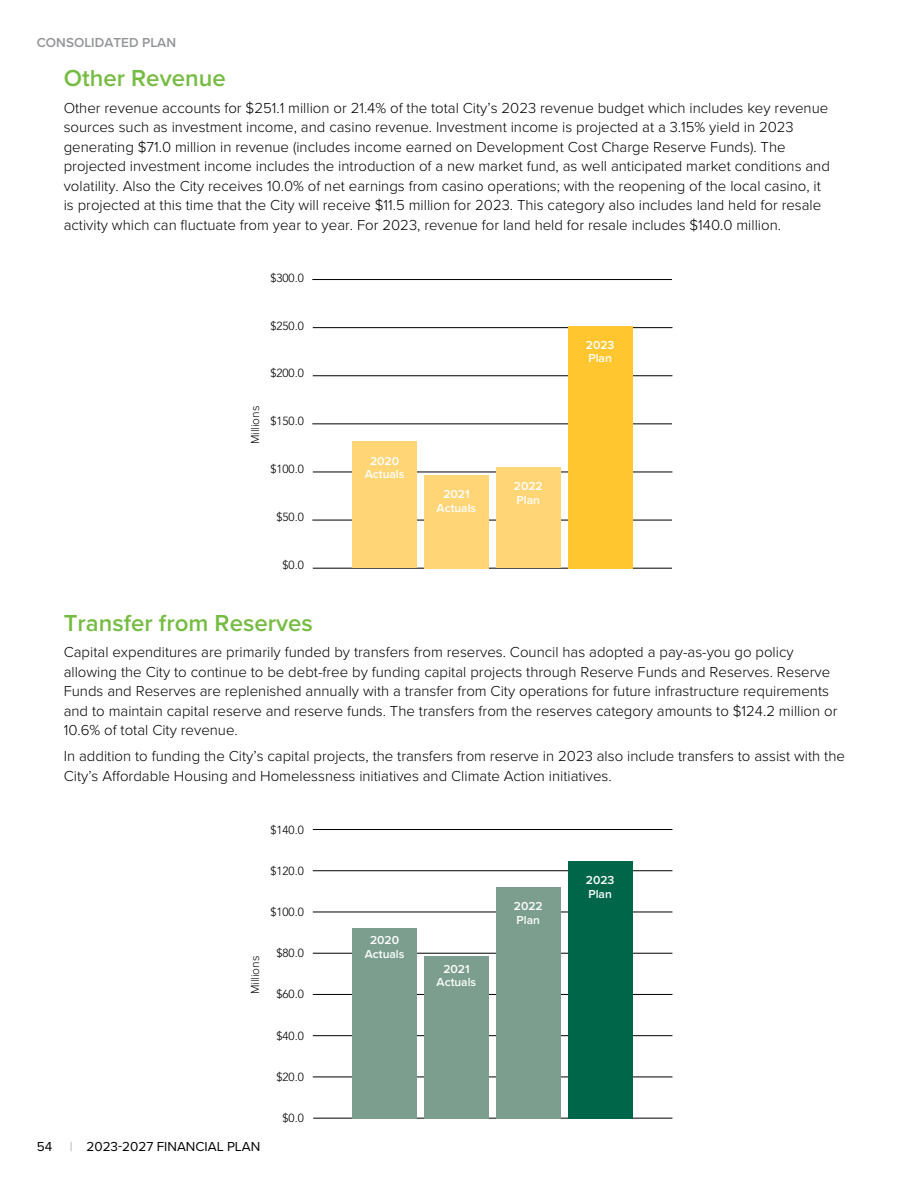
<style>
.page{position:relative;width:918px;height:1188px;background:#fff}
.page>*{position:absolute;margin:0;border:0;box-sizing:border-box;transform-origin:0 0}
.t1{font:600 24px "Proxima Nova";color:#76bc43}
.t2{font:300 15px/19.5px "Proxima Nova";color:#000}
.t3{font:13.5px "Proxima Nova";color:#000}
.t4{font:600 13.5px "Proxima Nova";color:#939598}
.t5{font:600 12px/13.5px "Proxima Nova";color:#fff}
.t6{font:300 12px "Proxima Nova";color:#000}
.t7{font:300 11.7px "Avenir LT Std";color:#000}
.s1{color:#a7a9ac}
</style>
<div class="page">
<hr style="left:313px;top:568px;width:359px;height:1px;background:#000">
<hr style="left:313px;top:472px;width:359px;height:1px;background:#000">
<hr style="left:312px;top:279px;width:360px;height:1px;background:#000">
<hr style="left:313px;top:327px;width:359px;height:1px;background:#000">
<hr style="left:313px;top:375px;width:359px;height:1px;background:#000">
<hr style="left:312px;top:423px;width:360px;height:1px;background:#000">
<hr style="left:312px;top:520px;width:360px;height:1px;background:#000">
<div style="left:568px;top:326px;width:64px;height:242px;background:#ffc62f"></div>
<div style="left:496px;top:467px;width:65px;height:101px;background:#ffd575"></div>
<div style="left:424px;top:475px;width:65px;height:93px;background:#ffd575"></div>
<div style="left:352px;top:442px;width:65px;height:126px;background:#ffd575"></div>
<hr style="left:313px;top:1118px;width:359px;height:1px;background:#000">
<hr style="left:313px;top:1035px;width:359px;height:1px;background:#000">
<hr style="left:313px;top:912px;width:359px;height:1px;background:#000">
<hr style="left:313px;top:829px;width:359px;height:1px;background:#000">
<hr style="left:313px;top:953px;width:359px;height:1px;background:#000">
<hr style="left:313px;top:994px;width:359px;height:1px;background:#000">
<hr style="left:313px;top:1076px;width:359px;height:1px;background:#000">
<hr style="left:313px;top:870px;width:359px;height:1px;background:#000">
<div style="left:568px;top:861px;width:64px;height:258px;background:#006649"></div>
<div style="left:496px;top:887px;width:65px;height:232px;background:#7b9e8e"></div>
<div style="left:424px;top:956px;width:65px;height:163px;background:#7b9e8e"></div>
<div style="left:352px;top:928px;width:65px;height:191px;background:#7b9e8e"></div>
<p class="t4" style="left:37px;top:33px;width:141px">CONSOLIDATED PLAN</p>
<h1 class="t1" style="left:64px;top:61px;width:163px">Other Revenue</h1>
<p class="t2" style="left:64px;top:97px;width:768px">Other revenue accounts for $251.1 million or 21.4% of the total City’s 2023 revenue budget which includes key revenue sources such as investment income, and casino revenue. Investment income is projected at a 3.15% yield in 2023 generating $71.0 million in revenue (includes income earned on Development Cost Charge Reserve Funds). The projected investment income includes the introduction of a new market fund, as well anticipated market conditions and volatility. Also the City receives 10.0% of net earnings from casino operations; with the reopening of the local casino, it is projected at this time that the City will receive $11.5 million for 2023. This category also includes land held for resale activity which can fluctuate from year to year. For 2023, revenue for land held for resale includes $140.0 million.</p>
<p class="t6" style="left:246px;top:444px;width:40px;rotate:-90deg">Millions</p>
<p class="t7" style="left:270px;top:271px;width:35px">$300.0</p>
<p class="t7" style="left:270px;top:319px;width:35px">$250.0</p>
<p class="t7" style="left:270px;top:367px;width:35px">$200.0</p>
<p class="t7" style="left:270px;top:414px;width:35px">$150.0</p>
<p class="t7" style="left:270px;top:462px;width:35px">$100.0</p>
<p class="t7" style="left:276px;top:510px;width:29px">$50.0</p>
<p class="t7" style="left:283px;top:558px;width:23px">$0.0</p>
<p class="t5" style="left:365px;top:453px;width:41px;text-align:center">2020<br>Actuals</p>
<p class="t5" style="left:437px;top:487px;width:41px;text-align:center">2021<br>Actuals</p>
<p class="t5" style="left:514px;top:479px;width:30px">2022<br>Plan</p>
<p class="t5" style="left:586px;top:338px;width:30px">2023<br>Plan</p>
<h1 class="t1" style="left:64px;top:605px;width:251px">Transfer from Reserves</h1>
<p class="t2" style="left:64px;top:642px;width:775px">Capital expenditures are primarily funded by transfers from reserves. Council has adopted a pay-as-you go policy allowing the City to continue to be debt-free by funding capital projects through Reserve Funds and Reserves. Reserve Funds and Reserves are replenished annually with a transfer from City operations for future infrastructure requirements and to maintain capital reserve and reserve funds. The transfers from the reserves category amounts to $124.2 million or 10.6% of total City revenue.</p>
<p class="t2" style="left:64px;top:746px;width:783px">In addition to funding the City’s capital projects, the transfers from reserve in 2023 also include transfers to assist with the<br>City’s Affordable Housing and Homelessness initiatives and Climate Action initiatives.</p>
<p class="t6" style="left:246px;top:994px;width:40px;rotate:-90deg">Millions</p>
<p class="t3" style="left:37px;top:1137px;width:17px">54</p>
<p class="t3" style="left:70px;top:1137px;width:192px"><span class="s1">|</span> 2023-2027 FINANCIAL PLAN</p>
<p class="t7" style="left:270px;top:823px;width:35px">$140.0</p>
<p class="t7" style="left:270px;top:864px;width:35px">$120.0</p>
<p class="t7" style="left:270px;top:906px;width:35px">$100.0</p>
<p class="t7" style="left:276px;top:947px;width:29px">$80.0</p>
<p class="t7" style="left:276px;top:988px;width:29px">$60.0</p>
<p class="t7" style="left:276px;top:1029px;width:29px">$40.0</p>
<p class="t7" style="left:276px;top:1070px;width:29px">$20.0</p>
<p class="t7" style="left:283px;top:1111px;width:23px">$0.0</p>
<p class="t5" style="left:365px;top:933px;width:41px;text-align:center">2020<br>Actuals</p>
<p class="t5" style="left:437px;top:961px;width:41px;text-align:center">2021<br>Actuals</p>
<p class="t5" style="left:514px;top:899px;width:30px">2022<br>Plan</p>
<p class="t5" style="left:586px;top:873px;width:30px">2023<br>Plan</p>
</div>
